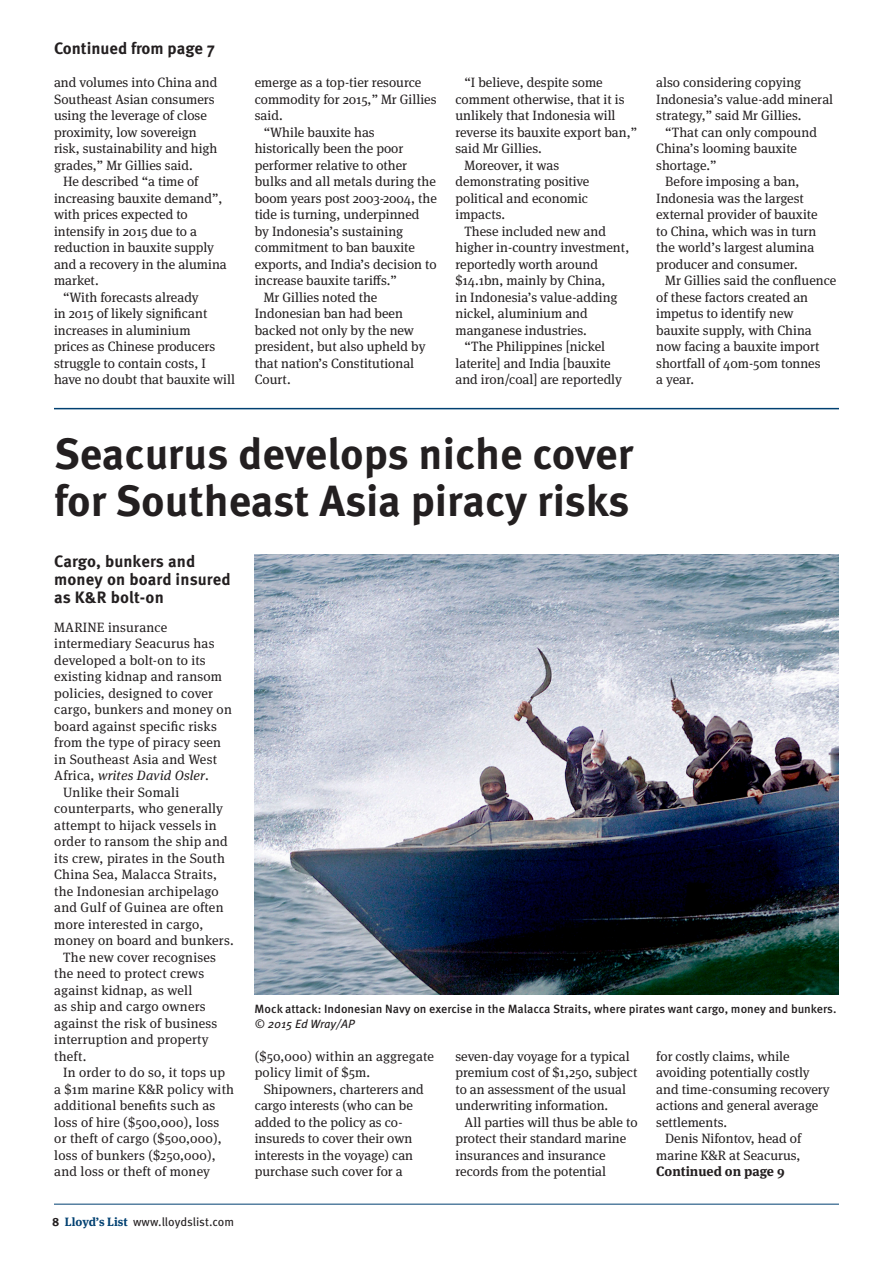
<style>
.page{position:relative;width:893px;height:1263px;background:#fff}
.page>*{position:absolute;margin:0;border:0;box-sizing:border-box;transform-origin:0 0}
.Downpage_headline_bo{font:700 43.5px/46.5px "Meta OT";color:#231f20}
.Standfirst{font:700 16.5px/18px "Meta OT";letter-spacing:.01em;color:#231f20}
.Continued_from{font:700 16.5px "Meta OT";color:#231f20}
.Body_indent{font:13.5px/16.5px "Meta Serif OT";color:#231f20}
.Body_no_indent{font:13.5px/16.5px "Meta Serif OT";letter-spacing:.015em;color:#231f20}
.Continued_on{font:700 13.5px "Meta Serif OT";color:#231f20}
.t1{font:500 12px/14.4px "Meta OT";color:#231f20}
.t2{font:12px "Meta OT";letter-spacing:-.005em;color:#231f20}
.s1{font-style:italic}
.s2{font-weight:700}
.s3{font-family:"Meta Serif OT";font-weight:700;color:#004071}
.s4{font-weight:400;font-style:italic}
</style>
<div class="page">
<hr style="left:54px;top:1204px;width:785px;height:1px;background:#004071">
<hr style="left:54px;top:408px;width:785px;height:1px;background:#004071">
<img style="left:255px;top:555px;width:584px;height:440px">
<p class="Continued_from" style="left:54px;top:38px;width:162px">Continued from page 7</p>
<p class="Body_indent" style="left:54px;top:74px;width:165px">and volumes into China and<br>Southeast Asian consumers using the leverage of close proximity, low sovereign risk, sustainability and high grades,” Mr Gillies said.</p>
<p class="Body_indent" style="left:54px;top:173px;width:174px;text-indent:9px">He described “a time of increasing bauxite demand”, with prices expected to intensify in 2015 due to a reduction in bauxite supply and a recovery in the alumina market.</p>
<p class="Body_indent" style="left:54px;top:289px;width:183px;text-indent:9px">“With forecasts already<br>in 2015 of likely significant increases in aluminium<br>prices as Chinese producers struggle to contain costs, I have no doubt that bauxite will</p>
<p class="Body_indent" style="left:255px;top:74px;width:183px">emerge as a top-tier resource commodity for 2015,” Mr Gillies said.</p>
<p class="Body_indent" style="left:255px;top:124px;width:184px;text-indent:9px">“While bauxite has historically been the poor performer relative to other bulks and all metals during the boom years post 2003-2004, the tide is turning, underpinned by Indonesia’s sustaining commitment to ban bauxite exports, and India’s decision to increase bauxite tariffs.”</p>
<p class="Body_indent" style="left:255px;top:289px;width:172px;text-indent:9px">Mr Gillies noted the<br>Indonesian ban had been backed not only by the new president, but also upheld by that nation’s Constitutional<br>Court.</p>
<p class="Body_indent" style="left:455px;top:74px;width:183px;text-indent:9px">“I believe, despite some comment otherwise, that it is unlikely that Indonesia will reverse its bauxite export ban,” said Mr Gillies.</p>
<p class="Body_indent" style="left:455px;top:157px;width:135px;text-indent:9px">Moreover, it was demonstrating positive political and economic impacts.</p>
<p class="Body_indent" style="left:455px;top:223px;width:175px;text-indent:9px">These included new and higher in-country investment, reportedly worth around $14.1bn, mainly by China,<br>in Indonesia’s value-adding nickel, aluminium and manganese industries.</p>
<p class="Body_indent" style="left:455px;top:338px;width:168px;text-indent:9px">“The Philippines [nickel laterite] and India [bauxite and iron/coal] are reportedly</p>
<p class="Body_indent" style="left:656px;top:74px;width:178px">also considering copying<br>Indonesia’s value-add mineral strategy,” said Mr Gillies.</p>
<p class="Body_indent" style="left:656px;top:124px;width:162px;text-indent:9px">“That can only compound<br>China’s looming bauxite shortage.”</p>
<p class="Body_indent" style="left:656px;top:173px;width:163px;text-indent:9px">Before imposing a ban,<br>Indonesia was the largest external provider of bauxite to China, which was in turn the world’s largest alumina producer and consumer.</p>
<p class="Body_indent" style="left:656px;top:272px;width:182px;text-indent:9px">Mr Gillies said the confluence of these factors created an impetus to identify new bauxite supply, with China now facing a bauxite import shortfall of 40m-50m tonnes<br>a year.</p>
<p class="Downpage_headline_bo" style="left:54px;top:432px;width:581px">Seacurus develops niche cover for Southeast Asia piracy risks</p>
<p class="Standfirst" style="left:54px;top:553px;width:178px">Cargo, bunkers and money on board insured as K&amp;R bolt-on</p>
<p class="Body_no_indent" style="left:54px;top:619px;width:179px">MARINE insurance intermediary Seacurus has developed a bolt-on to its existing kidnap and ransom policies, designed to cover cargo, bunkers and money on board against specific risks from the type of piracy seen in Southeast Asia and West<br>Africa, <span class="s1">writes David Osler</span>.</p>
<p class="Body_indent" style="left:54px;top:784px;width:181px;text-indent:9px">Unlike their Somali counterparts, who generally attempt to hijack vessels in order to ransom the ship and its crew, pirates in the South<br>China Sea, Malacca Straits, the Indonesian archipelago and Gulf of Guinea are often more interested in cargo, money on board and bunkers.</p>
<p class="Body_indent" style="left:54px;top:949px;width:165px;text-indent:9px">The new cover recognises the need to protect crews against kidnap, as well<br>as ship and cargo owners against the risk of business interruption and property theft.</p>
<p class="Body_indent" style="left:54px;top:1064px;width:181px;text-indent:9px">In order to do so, it tops up a $1m marine K&amp;R policy with additional benefits such as loss of hire ($500,000), loss or theft of cargo ($500,000), loss of bunkers ($250,000), and loss or theft of money</p>
<p class="t2" style="left:52px;top:1214px;width:183px"><span class="s2">8</span> <span class="s3">Lloyd’s List</span> www.lloydslist.com</p>
<p class="t1" style="left:255px;top:1002px;width:583px">Mock attack: Indonesian Navy on exercise in the Malacca Straits, where pirates want cargo, money and bunkers. <span class="s4">© 2015 Ed Wray/AP</span></p>
<p class="Body_indent" style="left:255px;top:1048px;width:181px">($50,000) within an aggregate policy limit of $5m.</p>
<p class="Body_indent" style="left:255px;top:1081px;width:171px;text-indent:9px">Shipowners, charterers and cargo interests (who can be added to the policy as co&shy;insureds to cover their own interests in the voyage) can purchase such cover for a</p>
<p class="Body_indent" style="left:455px;top:1048px;width:183px">seven-day voyage for a typical premium cost of $1,250, subject to an assessment of the usual underwriting information.</p>
<p class="Body_indent" style="left:455px;top:1114px;width:184px;text-indent:9px">All parties will thus be able to protect their standard marine insurances and insurance records from the potential</p>
<p class="Body_indent" style="left:656px;top:1048px;width:175px">for costly claims, while avoiding potentially costly and time-consuming recovery actions and general average settlements.</p>
<p class="Body_indent" style="left:656px;top:1130px;width:147px;text-align:right">Denis Nifontov, head of marine K&amp;R at Seacurus,</p>
<p class="Continued_on" style="left:656px;top:1163px;width:130px">Continued on page 9</p>
</div>
